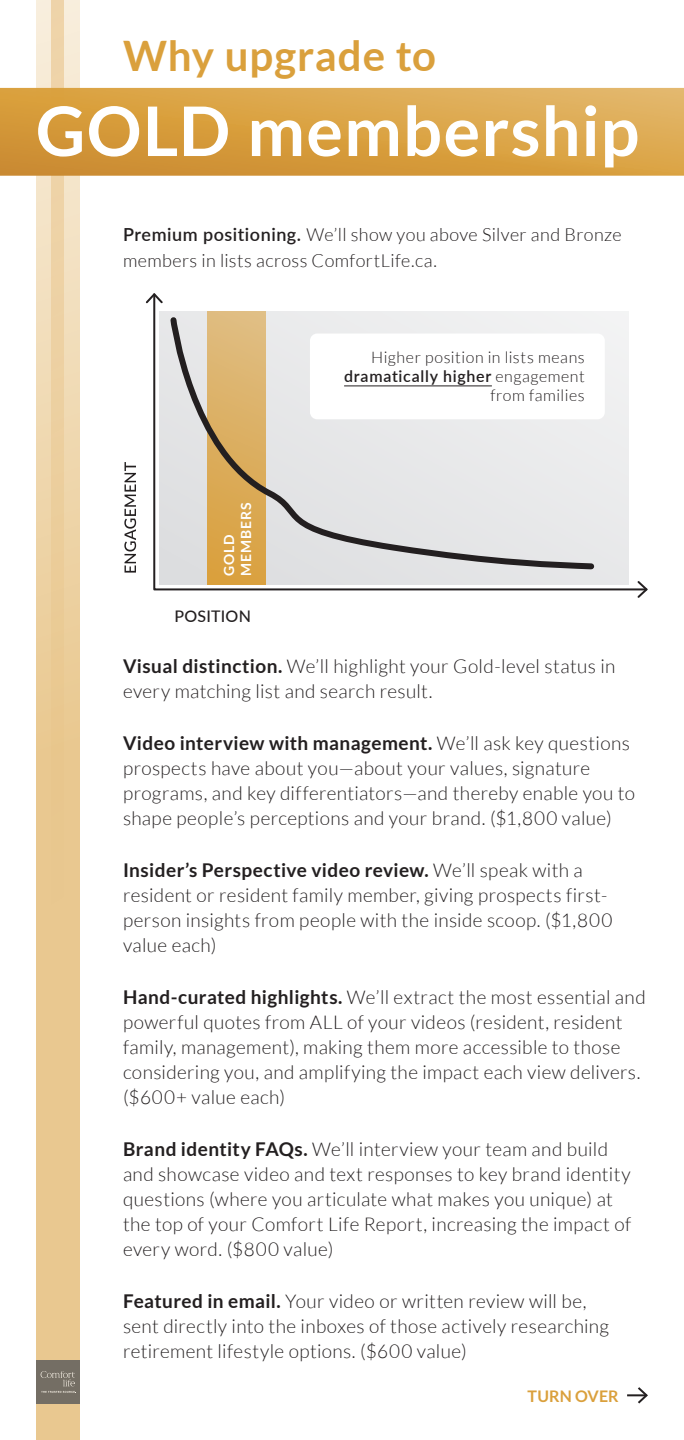
<style>
.page{position:relative;width:684px;height:1440px;background:#fff}
.page>*{position:absolute;margin:0;border:0;box-sizing:border-box;transform-origin:0 0}
.t1{font:700 68.4px "Lato";letter-spacing:.02em;color:#fff}
.t2{font:700 42px "Lato";letter-spacing:.02em;color:#daa03c}
.body_2{font:300 19px/25px "Lato";letter-spacing:.02em;color:#231f20}
.body{font:300 18px/26px "Lato";letter-spacing:.02em;color:#231f20}
.t3{font:300 16px/19.2px "Lato";letter-spacing:.035em;color:#231f20;text-align:right}
.t4{font:700 16px "Lato";letter-spacing:.01em;color:#daa03c}
.t5{font:500 16px "Lato";letter-spacing:.015em;color:#231f20}
.t6{font:700 14px "Lato";letter-spacing:.065em;color:#fff}
.s1{font-weight:600}
.s2{font-weight:700}
</style>
<div class="page">
<svg style="left:36px;top:0;width:44px;height:1440px;background:#ecd0a1"></svg>
<svg style="left:52px;top:0;width:12px;height:1440px;background:#eacb96"></svg>
<svg style="left:0;top:88px;width:684px;height:10px;background:#deac55"></svg>
<svg style="left:0;top:98px;width:684px;height:78px;background:#d8a043"></svg>
<hr style="left:627px;top:1394px;width:20px;height:2px;background:#231f20">
<svg style="left:636px;top:1387px;width:12px;height:17px"></svg>
<svg style="left:153px;top:305px;width:483px;height:286px"></svg>
<svg style="left:636px;top:581px;width:12px;height:17px"></svg>
<svg style="left:145px;top:293px;width:18px;height:12px"></svg>
<svg style="left:168px;top:314px;width:429px;height:259px;background:#ddd6ca"></svg>
<div style="left:310px;top:334px;width:295px;height:85px;background:#fff;border-radius:7px"></div>
<hr style="left:344px;top:386px;width:148px;height:1px;background:#231f20">
<svg style="left:124px;top:462px;width:12px;height:111px"></svg>
<div style="left:36px;top:1361px;width:44px;height:43px;background:#746e64"></div>
<svg style="left:41px;top:1371px;width:35px;height:22px"></svg>
<p class="t2" style="left:123px;top:31px;width:315px">Why upgrade to</p>
<p class="t1" style="left:36px;top:92px;width:605px">GOLD membership</p>
<p class="body" style="left:123px;top:221px;width:500px"><span class="s1">Premium positioning.</span> We’ll show you above Silver and Bronze members in lists across ComfortLife.ca.</p>
<p class="t6" style="left:238px;top:576px;width:75px;rotate:-90deg">MEMBERS</p>
<p class="t6" style="left:221px;top:576px;width:43px;rotate:-90deg">GOLD</p>
<p class="t5" style="left:174px;top:605px;width:78px">POSITION</p>
<p class="t3" style="left:344px;top:348px;width:242px">Higher position in lists means <span class="s1">dramatically higher</span> engagement from families</p>
<p class="body_2" style="left:123px;top:654px;width:494px"><span class="s2">Visual distinction.</span> We’ll highlight your Gold-level status in every matching list and search result.</p>
<p class="body_2" style="left:123px;top:731px;width:514px"><span class="s2">Video interview with management.</span> We’ll ask key questions prospects have about you—about your values, signature programs, and key differentiators—and thereby enable you to shape people’s perceptions and your brand. ($1,800 value)</p>
<p class="body_2" style="left:123px;top:858px;width:491px"><span class="s2">Insider’s Perspective video review.</span> We’ll speak with a resident or resident family member, giving prospects first&shy;person insights from people with the inside scoop. ($1,800 value each)</p>
<p class="body_2" style="left:123px;top:985px;width:524px"><span class="s2">Hand-curated highlights.</span> We’ll extract the most essential and powerful quotes from ALL of your videos (resident, resident family, management), making them more accessible to those considering you, and amplifying the impact each view delivers. ($600+ value each)</p>
<p class="body_2" style="left:123px;top:1137px;width:510px"><span class="s2">Brand identity FAQs.</span> We’ll interview your team and build and showcase video and text responses to key brand identity questions (where you articulate what makes you unique) at the top of your Comfort Life Report, increasing the impact of every word. ($800 value)</p>
<p class="body_2" style="left:123px;top:1289px;width:488px"><span class="s2">Featured in email.</span> Your video or written review will be, sent directly into the inboxes of those actively researching retirement lifestyle options. ($600 value)</p>
<p class="t4" style="left:528px;top:1387px;width:93px">TURN OVER</p>
</div>
